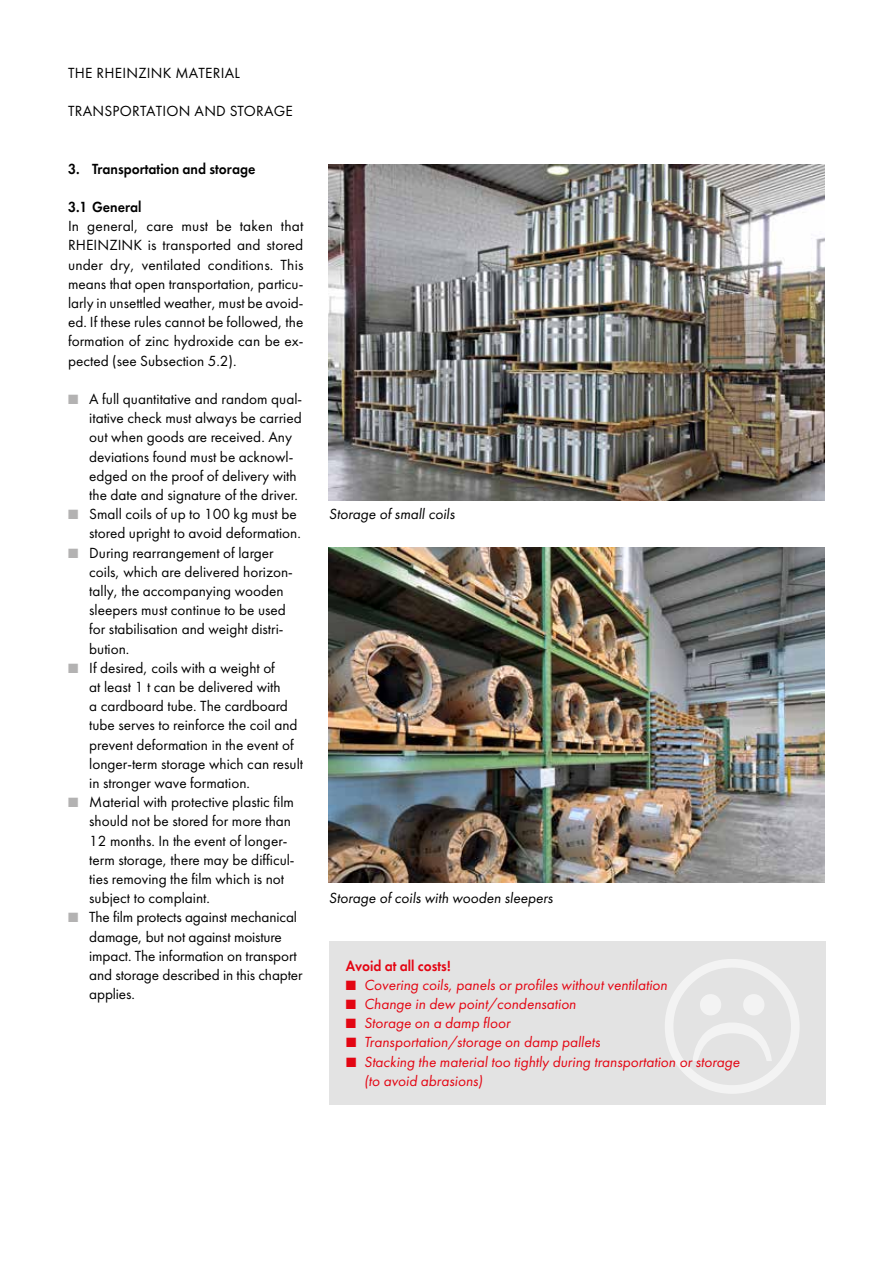
<style>
.page{position:relative;width:893px;height:1263px;background:#fff}
.page>*{position:absolute;margin:0;border:0;box-sizing:border-box;transform-origin:0 0}
.t1{font:13.5px/19.2px "RZ Futura";color:#000;text-align:justify}
.t2{font:italic 13.5px/19.2px "RZ Futura";color:#e30613}
.t3{font:italic 13.5px "RZ Futura";color:#000}
.t4{font:13.5px "RZ Futura";letter-spacing:.02em;color:#000}
.t5{font:800 13.5px "RZ Futura";color:#000}
.t6{font:800 13.5px "RZ Futura";color:#e30613}
</style>
<div class="page">
<div style="left:329px;top:942px;width:497px;height:163px;background:#e3e3e3"></div>
<svg style="left:665px;top:959px;width:134px;height:135px"></svg>
<img style="left:329px;top:164px;width:496px;height:336px">
<img style="left:329px;top:547px;width:496px;height:336px">
<p class="t4" style="left:68px;top:65px;width:173px">THE RHEINZINK MATERIAL</p>
<p class="t4" style="left:68px;top:104px;width:226px">TRANSPORTATION AND STORAGE</p>
<p class="t5" style="left:68px;top:161px;width:189px">3. Transportation and storage</p>
<p class="t5" style="left:68px;top:199px;width:75px">3.1 General</p>
<p class="t1" style="left:68px;top:217px;width:237px">In general, care must be taken that RHEINZINK is transported and stored under dry, ventilated conditions. This means that open transportation, particu&shy;larly in unsettled weather, must be avoid&shy;ed. If these rules cannot be followed, the formation of zinc hydroxide can be ex&shy;pected (see Subsection 5.2).</p>
<p class="t1" style="left:89px;top:390px;width:215px;text-align:left">A full quantitative and random qual&shy;itative check must always be carried out when goods are received. Any deviations found must be acknowl&shy;edged on the proof of delivery with the date and signature of the driver.<br>Small coils of up to 100 kg must be stored upright to avoid deformation.<br>During rearrangement of larger coils, which are delivered horizon&shy;tally, the accompanying wooden sleepers must continue to be used for stabilisation and weight distri&shy;bution.<br>If desired, coils with a weight of<br>at least 1 t can be delivered with<br>a cardboard tube. The cardboard tube serves to reinforce the coil and prevent deformation in the event of longer-term storage which can result in stronger wave formation.<br>Material with protective plastic film should not be stored for more than<br>12 months. In the event of longer&shy;term storage, there may be difficul&shy;ties removing the film which is not subject to complaint.<br>The film protects against mechanical damage, but not against moisture impact. The information on transport and storage described in this chapter applies.</p>
<p class="t3" style="left:329px;top:507px;width:127px">Storage of small coils</p>
<p class="t3" style="left:329px;top:891px;width:226px">Storage of coils with wooden sleepers</p>
<p class="t6" style="left:346px;top:957px;width:106px">Avoid at all costs!</p>
<p class="t2" style="left:364px;top:975px;width:377px">Covering coils, panels or profiles without ventilation<br>Change in dew point/condensation<br>Storage on a damp floor<br>Transportation/storage on damp pallets<br>Stacking the material too tightly during transportation or storage (to avoid abrasions)</p>
</div>
